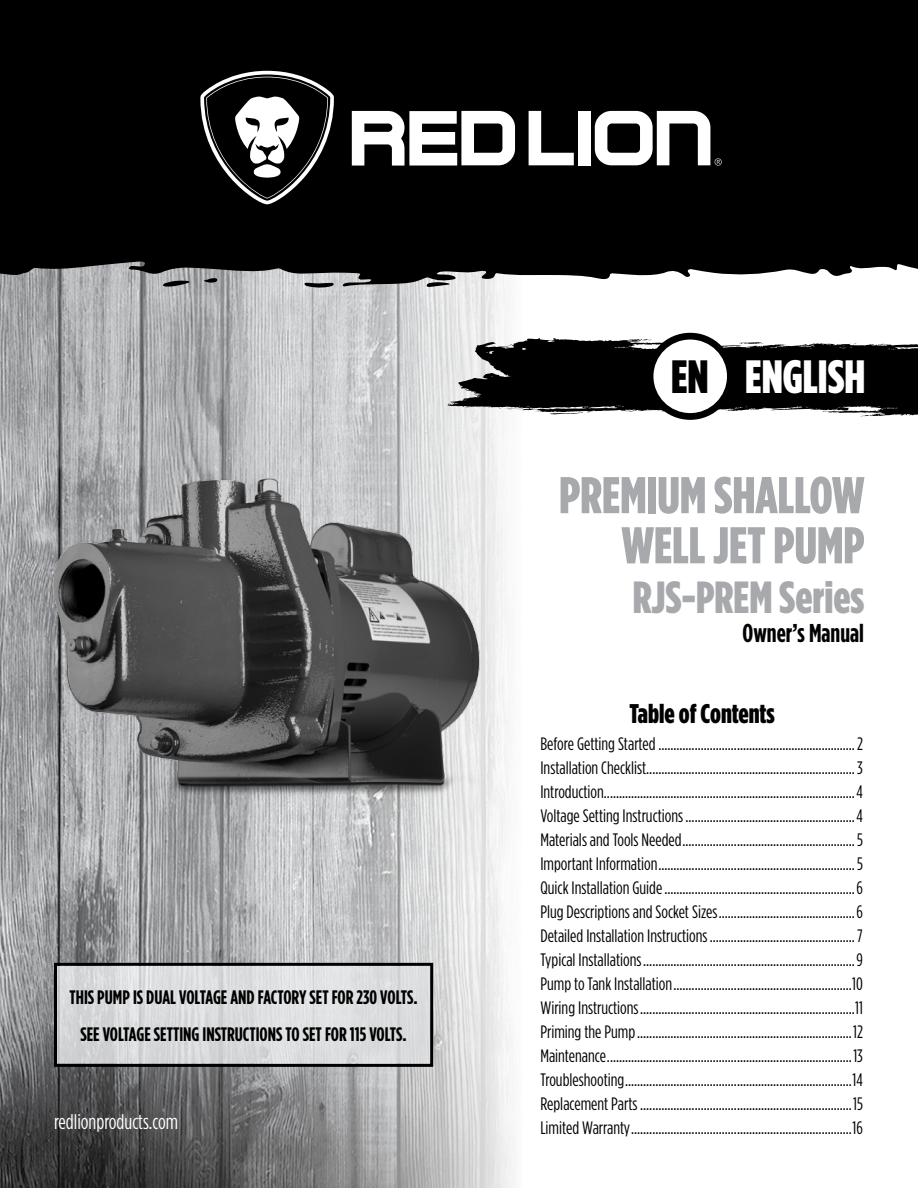
<style>
.page{position:relative;width:918px;height:1188px;background:#fff}
.page>*{position:absolute;margin:0;border:0;box-sizing:border-box;transform-origin:0 0}
.t1{font:900 51.6px/50.1px "Gotham Condensed";color:#a7a9ac;text-align:right}
.t2{font:900 46.65px "Gotham Condensed";color:#fff}
.t3{font:900 45px "Gotham Condensed";color:#a7a9ac}
.t4{font:900 27px "Gotham Condensed";color:#000}
.t5{font:700 25.8px "Gotham Condensed";color:#000}
.t6{font:21px "Gotham Condensed";color:#fff}
.t7{font:700 19.5px/36.9px "Gotham Condensed";color:#000;text-align:center}
.t8{font:18px/24px "Gotham Condensed";color:#000;text-align:justify}
.s1{color:#000}
</style>
<div class="page">
<img style="left:0;top:287px;width:514px;height:901px">
<svg style="left:304px;top:287px;width:30px;height:1px"></svg>
<div style="left:0;top:0;width:918px;height:287px;background:#000"></div>
<svg style="left:529px;top:111px;width:45px;height:54px"></svg>
<div style="left:578px;top:111px;width:13px;height:54px;background:#fff"></div>
<svg style="left:595px;top:111px;width:127px;height:55px"></svg>
<svg style="left:352px;top:111px;width:163px;height:55px"></svg>
<svg style="left:200px;top:71px;width:134px;height:133px"></svg>
<svg style="left:447px;top:338px;width:471px;height:80px"></svg>
<div style="left:647px;top:333px;width:87px;height:87px;background:#000;border-radius:50%"></div>
<div style="left:653px;top:340px;width:74px;height:73px;background:#fff;border-radius:50%"></div>
<div style="left:56px;top:964px;width:376px;height:101px;background:#dcddde"></div>
<div style="left:54px;top:963px;width:379px;height:104px;border:3px solid #000"></div>
<img style="left:9px;top:466px;width:505px;height:337px">
<p class="t7" style="left:69px;top:979px;width:350px">THIS PUMP IS DUAL VOLTAGE AND FACTORY SET FOR 230 VOLTS.<br>SEE VOLTAGE SETTING INSTRUCTIONS TO SET FOR 115 VOLTS.</p>
<p class="t6" style="left:54px;top:1109px;width:126px">redlionproducts.com</p>
<h2 class="t2" style="left:671px;top:349px;width:196px"><span class="s1">EN</span> ENGLISH</h2>
<h1 class="t1" style="left:559px;top:470px;width:307px">PREMIUM SHALLOW<br>WELL JET PUMP</h1>
<h3 class="t3" style="left:633px;top:571px;width:233px">RJS-PREM Series</h3>
<h3 class="t5" style="left:743px;top:617px;width:123px">Owner’s Manual</h3>
<h3 class="t4" style="left:630px;top:697px;width:147px">Table of Contents</h3>
<p class="t8" style="left:540px;top:732px;width:324px">Before Getting Started.................................................................2<br>Installation Checklist.....................................................................3<br>Introduction...................................................................................4<br>Voltage Setting Instructions........................................................4<br>Materials and Tools Needed.........................................................5<br>Important Information.................................................................5<br>Quick Installation Guide...............................................................6<br>Plug Descriptions and Socket Sizes.............................................6<br>Detailed Installation Instructions................................................7<br>Typical Installations......................................................................9<br>Pump to Tank Installation...........................................................10<br>Wiring Instructions.......................................................................11<br>Priming the Pump.......................................................................12<br>Maintenance.................................................................................13<br>Troubleshooting...........................................................................14<br>Replacement Parts ......................................................................15<br>Limited Warranty.........................................................................16</p>
</div>
